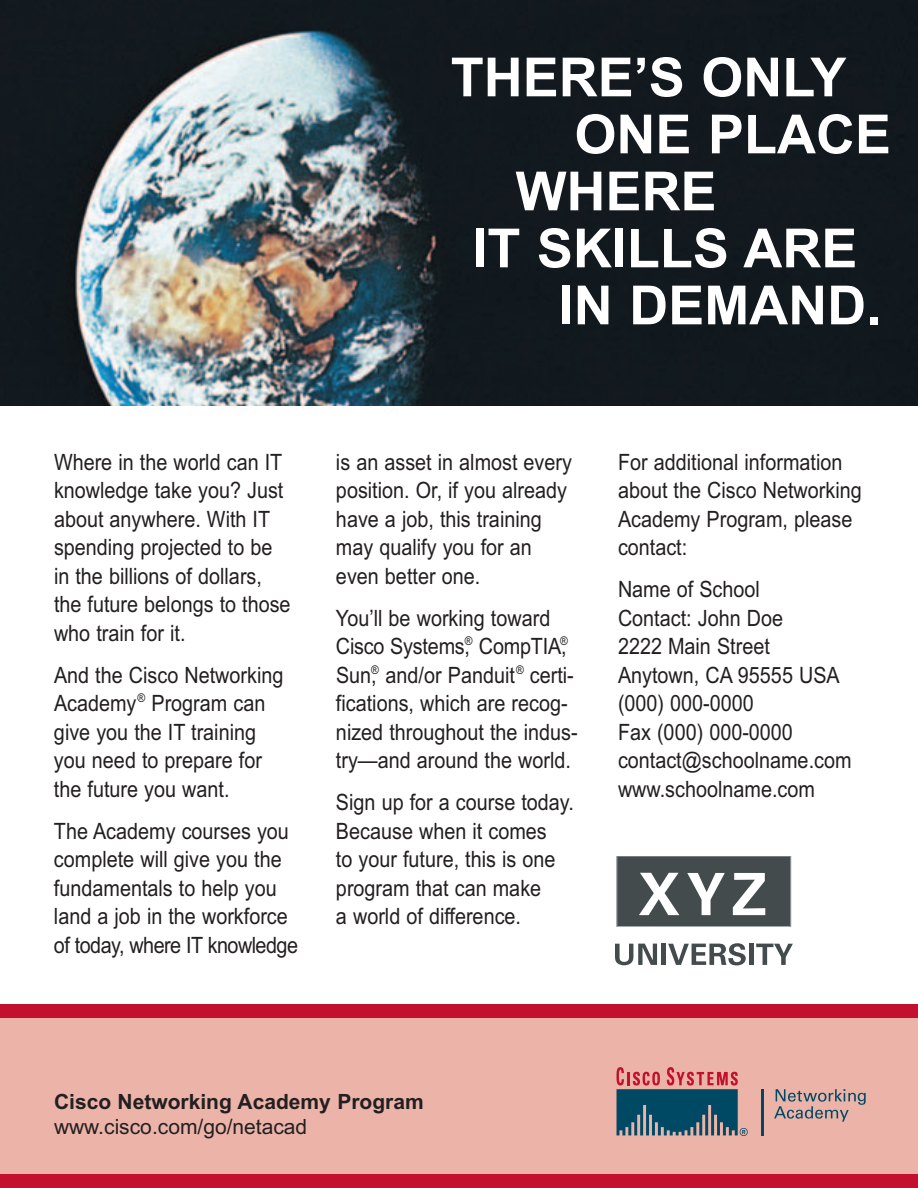
<style>
.page{position:relative;width:918px;height:1188px;background:#fff}
.page>*{position:absolute;margin:0;border:0;box-sizing:border-box;transform-origin:0 0}
.t1{font:700 54px "Arial";color:#fff}
.t2{font:22.5px/28.5px "Arial";color:#231f20;scale:.88 1}
.t3{font:700 21px "Arial";color:#231f20}
.t4{font:21px "Arial";color:#231f20}
</style>
<div class="page">
<img style="left:0;top:0;width:918px;height:405px">
<div style="left:0;top:1015px;width:918px;height:172px;background:#ecb4a9"></div>
<svg style="left:774px;top:1089px;width:92px;height:33px"></svg>
<hr style="left:761px;top:1089px;width:2px;height:46px;background:#004964">
<svg style="left:740px;top:1128px;width:8px;height:8px"></svg>
<svg style="left:616px;top:1067px;width:129px;height:68px"></svg>
<div style="left:617px;top:857px;width:174px;height:69px;background:#434b4c"></div>
<svg style="left:639px;top:873px;width:40px;height:42px"></svg>
<svg style="left:687px;top:873px;width:38px;height:42px"></svg>
<svg style="left:733px;top:873px;width:32px;height:42px"></svg>
<svg style="left:615px;top:944px;width:42px;height:21px"></svg>
<div style="left:661px;top:944px;width:5px;height:21px;background:#434b4c"></div>
<svg style="left:668px;top:943px;width:78px;height:22px"></svg>
<div style="left:749px;top:944px;width:5px;height:21px;background:#434b4c"></div>
<svg style="left:756px;top:944px;width:37px;height:21px"></svg>
<div style="left:0;top:1004px;width:918px;height:14px;background:#c3102f"></div>
<div style="left:0;top:1174px;width:918px;height:14px;background:#c3102f"></div>
<h1 class="t1" style="left:451px;top:46px;width:397px">THERE’S ONLY</h1>
<h1 class="t1" style="left:574px;top:103px;width:318px">ONE PLACE</h1>
<h1 class="t1" style="left:516px;top:160px;width:202px">WHERE</h1>
<h1 class="t1" style="left:472px;top:217px;width:387px">IT SKILLS ARE</h1>
<h1 class="t1" style="left:559px;top:274px;width:324px">IN DEMAND.</h1>
<p class="t2" style="left:54px;top:448px;width:270px">Where in the world can IT knowledge take you? Just about anywhere. With IT spending projected to be in the billions of dollars, the future belongs to those who train for it.</p>
<p class="t2" style="left:54px;top:661px;width:262px">And the Cisco Networking<br>Academy<sup>®</sup> Program can give you the IT training you need to prepare for the future you want.</p>
<p class="t2" style="left:54px;top:817px;width:279px">The Academy courses you complete will give you the fundamentals to help you land a job in the workforce of today, where IT knowledge</p>
<p class="t2" style="left:336px;top:448px;width:270px">is an asset in almost every position. Or, if you already have a job, this training may qualify you for an even better one.</p>
<p class="t2" style="left:336px;top:604px;width:276px">You’ll be working toward<br>Cisco Systems,<sup>®</sup> CompTIA,<sup>®<br></sup>Sun,<sup>®</sup> and/or Panduit<sup>®</sup> certi&shy;fications, which are recog&shy;nized throughout the indus&shy;try—and around the world.</p>
<p class="t2" style="left:336px;top:788px;width:272px">Sign up for a course today.<br>Because when it comes<br>to your future, this is one program that can make<br>a world of difference.</p>
<p class="t2" style="left:618px;top:448px;width:278px">For additional information about the Cisco Networking<br>Academy Program, please contact:</p>
<p class="t2" style="left:618px;top:575px;width:267px">Name of School<br>Contact: John Doe<br>2222 Main Street<br>Anytown, CA 95555 USA (000) 000-0000<br>Fax (000) 000-0000 contact@schoolname.com www.schoolname.com</p>
<p class="t3" style="left:54px;top:1089px;width:371px">Cisco Networking Academy Program</p>
<p class="t4" style="left:54px;top:1115px;width:255px">www.cisco.com/go/netacad</p>
</div>
